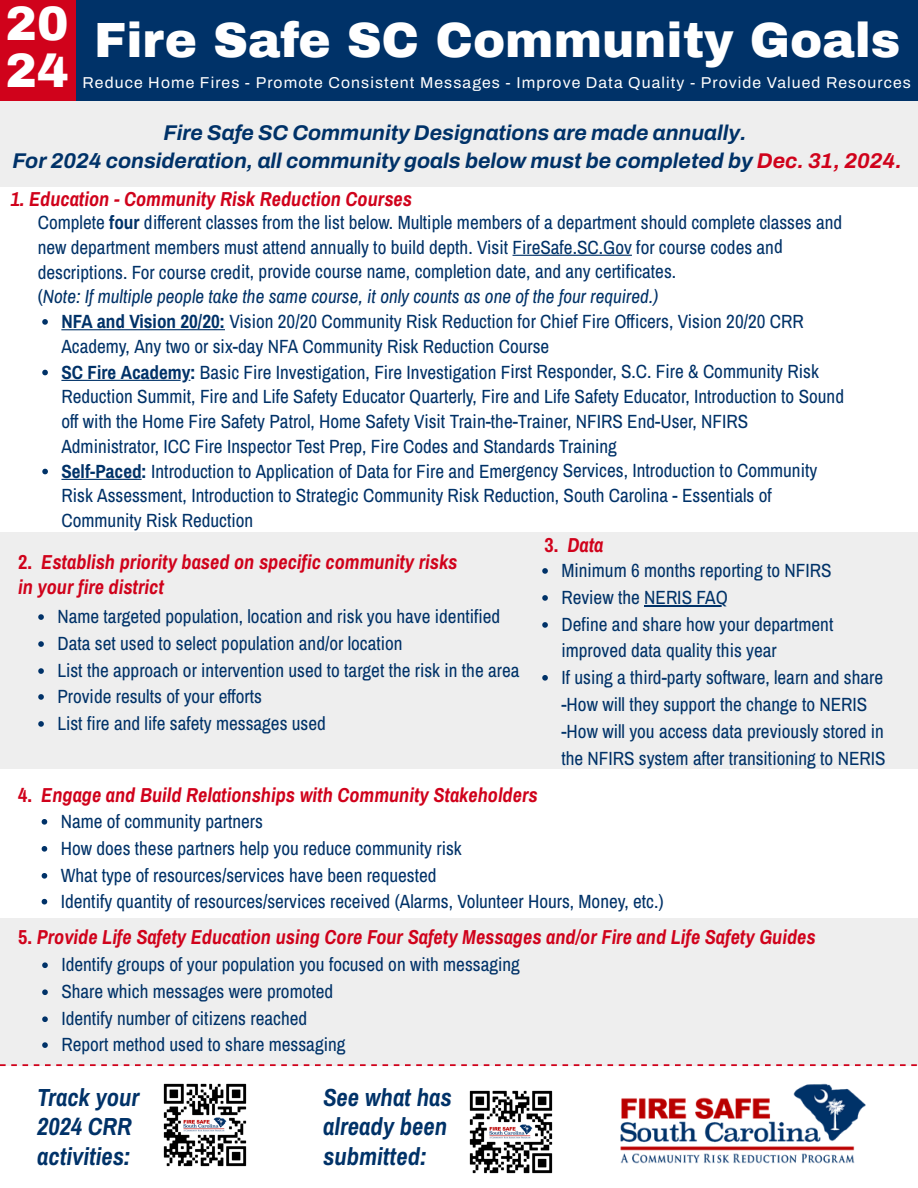
<style>
.page{position:relative;width:918px;height:1188px;background:#fff}
.page>*{position:absolute;margin:0;border:0;box-sizing:border-box;transform-origin:0 0}
.t1{font:900 48.3px "Archivo";color:#fff}
.t2{font:900 47.25px "Archivo";color:#fff}
.t3{font:italic 700 24.75px/29.8px "Archivo Narrow";color:#003268}
.t4{font:italic 700 21.3px "Archivo";color:#003268}
.t5{font:italic 700 20.25px/24.8px "Archivo Narrow";color:#d0021b}
.t6{font:19.2px/24.8px "Archivo Narrow";color:#003268}
.t7{font:italic 19.2px "Archivo Narrow";color:#003268}
.t8{font:15.75px "Archivo";letter-spacing:.07em;color:#fff}
.s1{color:#d0021b}
.s2{font-weight:700}
.s3{font-style:normal}
</style>
<div class="page">
<div style="left:0;top:918px;width:918px;height:147px;background:#eee"></div>
<div style="left:0;top:532px;width:918px;height:236px;background:#eee"></div>
<div style="left:0;top:0;width:918px;height:102px;background:#003268"></div>
<div style="left:0;top:0;width:75px;height:102px;background:#d0021b"></div>
<div style="left:0;top:102px;width:918px;height:85px;background:#eee"></div>
<img style="left:620px;top:1083px;width:246px;height:81px">
<svg style="left:0;top:1064px;width:28px;height:2px"></svg>
<svg style="left:45px;top:1064px;width:28px;height:2px"></svg>
<svg style="left:90px;top:1064px;width:28px;height:2px"></svg>
<svg style="left:135px;top:1064px;width:28px;height:2px"></svg>
<svg style="left:180px;top:1064px;width:28px;height:2px"></svg>
<svg style="left:225px;top:1064px;width:28px;height:2px"></svg>
<svg style="left:270px;top:1064px;width:28px;height:2px"></svg>
<svg style="left:315px;top:1064px;width:28px;height:2px"></svg>
<svg style="left:360px;top:1064px;width:28px;height:2px"></svg>
<svg style="left:405px;top:1064px;width:28px;height:2px"></svg>
<svg style="left:450px;top:1064px;width:28px;height:2px"></svg>
<svg style="left:495px;top:1064px;width:28px;height:2px"></svg>
<svg style="left:540px;top:1064px;width:28px;height:2px"></svg>
<svg style="left:585px;top:1064px;width:28px;height:2px"></svg>
<svg style="left:630px;top:1064px;width:28px;height:2px"></svg>
<svg style="left:675px;top:1064px;width:28px;height:2px"></svg>
<svg style="left:720px;top:1064px;width:28px;height:2px"></svg>
<svg style="left:765px;top:1064px;width:28px;height:2px"></svg>
<svg style="left:810px;top:1064px;width:28px;height:2px"></svg>
<svg style="left:855px;top:1064px;width:28px;height:2px"></svg>
<svg style="left:900px;top:1064px;width:18px;height:2px"></svg>
<hr style="left:513px;top:255px;width:119px;height:1px;background:#003268">
<svg style="left:42px;top:319px;width:6px;height:6px"></svg>
<hr style="left:61px;top:329px;width:164px;height:1px;background:#003268">
<svg style="left:42px;top:370px;width:6px;height:5px"></svg>
<hr style="left:61px;top:380px;width:129px;height:1px;background:#003268">
<svg style="left:42px;top:469px;width:6px;height:5px"></svg>
<hr style="left:61px;top:479px;width:81px;height:1px;background:#003268">
<svg style="left:42px;top:962px;width:6px;height:6px"></svg>
<svg style="left:42px;top:989px;width:6px;height:6px"></svg>
<svg style="left:42px;top:1016px;width:6px;height:6px"></svg>
<svg style="left:42px;top:1042px;width:6px;height:6px"></svg>
<svg style="left:42px;top:819px;width:5px;height:6px"></svg>
<svg style="left:42px;top:846px;width:5px;height:6px"></svg>
<svg style="left:42px;top:873px;width:5px;height:6px"></svg>
<svg style="left:42px;top:899px;width:5px;height:5px"></svg>
<svg style="left:38px;top:614px;width:6px;height:6px"></svg>
<svg style="left:38px;top:641px;width:6px;height:6px"></svg>
<svg style="left:38px;top:668px;width:6px;height:6px"></svg>
<svg style="left:38px;top:694px;width:6px;height:6px"></svg>
<svg style="left:38px;top:721px;width:6px;height:6px"></svg>
<svg style="left:542px;top:568px;width:6px;height:6px"></svg>
<svg style="left:542px;top:595px;width:6px;height:6px"></svg>
<hr style="left:644px;top:605px;width:84px;height:1px;background:#003268">
<svg style="left:542px;top:622px;width:6px;height:6px"></svg>
<svg style="left:542px;top:675px;width:6px;height:6px"></svg>
<img style="left:163px;top:1083px;width:84px;height:84px">
<img style="left:469px;top:1090px;width:84px;height:84px">
<p class="t2" style="left:6px;top:-2px;width:64px">20</p>
<p class="t2" style="left:6px;top:45px;width:64px">24</p>
<p class="t1" style="left:94px;top:15px;width:808px">Fire Safe SC Community Goals</p>
<p class="t8" style="left:83px;top:74px;width:830px">Reduce Home Fires - Promote Consistent Messages - Improve Data Quality - Provide Valued Resources</p>
<p class="t4" style="left:164px;top:121px;width:585px">Fire Safe SC Community Designations are made annually.</p>
<p class="t4" style="left:13px;top:149px;width:891px">For 2024 consideration, all community goals below must be completed by <span class="s1">Dec. 31, 2024.</span></p>
<p class="t5" style="left:11px;top:187px;width:403px">1. Education - Community Risk Reduction Courses</p>
<p class="t6" style="left:38px;top:210px;width:806px">Complete <span class="s2">four</span> different classes from the list below. Multiple members of a department should complete classes and new department members must attend annually to build depth. Visit FireSafe.SC.Gov for course codes and descriptions. For course credit, provide course name, completion date, and any certificates.</p>
<p class="t7" style="left:38px;top:283px;width:622px"><span class="s3">(</span>Note: If multiple people take the same course, it only counts as one of the four required.)</p>
<p class="t6" style="left:61px;top:308px;width:744px"><span class="s2">NFA and Vision 20/20:</span> Vision 20/20 Community Risk Reduction for Chief Fire Officers, Vision 20/20 CRR<br>Academy, Any two or six-day NFA Community Risk Reduction Course</p>
<p class="t6" style="left:61px;top:359px;width:784px"><span class="s2">SC Fire Academy:</span> Basic Fire Investigation, Fire Investigation First Responder, S.C. Fire &amp; Community Risk Reduction Summit, Fire and Life Safety Educator Quarterly, Fire and Life Safety Educator, Introduction to Sound off with the Home Fire Safety Patrol, Home Safety Visit Train-the-Trainer, NFIRS End-User, NFIRS Administrator, ICC Fire Inspector Test Prep, Fire Codes and Standards Training</p>
<p class="t6" style="left:61px;top:458px;width:757px"><span class="s2">Self-Paced:</span> Introduction to Application of Data for Fire and Emergency Services, Introduction to Community<br>Risk Assessment, Introduction to Strategic Community Risk Reduction, South Carolina - Essentials of<br>Community Risk Reduction</p>
<p class="t5" style="left:18px;top:550px;width:441px"><span class="s3">2.</span> Establish priority based on specific community risks in your fire district</p>
<p class="t6" style="left:57px;top:604px;width:444px">Name targeted population, location and risk you have identified</p>
<p class="t6" style="left:57px;top:631px;width:347px">Data set used to select population and/or location</p>
<p class="t6" style="left:57px;top:658px;width:464px">List the approach or intervention used to target the risk in the area</p>
<p class="t6" style="left:57px;top:684px;width:206px">Provide results of your efforts</p>
<p class="t6" style="left:57px;top:711px;width:270px">List fire and life safety messages used</p>
<p class="t5" style="left:544px;top:533px;width:61px"><span class="s3">3.</span> Data</p>
<p class="t6" style="left:561px;top:558px;width:272px">Minimum 6 months reporting to NFIRS</p>
<p class="t6" style="left:561px;top:585px;width:168px">Review the NERIS FAQ</p>
<p class="t6" style="left:561px;top:611px;width:273px;line-height:25.8px">Define and share how your department improved data quality this year</p>
<p class="t6" style="left:561px;top:664px;width:323px;line-height:27px">If using a third-party software, learn and share -How will they support the change to NERIS</p>
<p class="t6" style="left:561px;top:718px;width:326px;line-height:27px">-How will you access data previously stored in the NFIRS system after transitioning to NERIS</p>
<p class="t5" style="left:18px;top:782px;width:521px"><span class="s3">4.</span> Engage and Build Relationships with Community Stakeholders</p>
<p class="t6" style="left:61px;top:809px;width:204px">Name of community partners</p>
<p class="t6" style="left:61px;top:836px;width:402px">How does these partners help you reduce community risk</p>
<p class="t6" style="left:61px;top:863px;width:377px">What type of resources/services have been requested</p>
<p class="t6" style="left:61px;top:889px;width:604px">Identify quantity of resources/services received (Alarms, Volunteer Hours, Money, etc.)</p>
<p class="t5" style="left:18px;top:925px;width:799px"><span class="s3">5.</span> Provide Life Safety Education using Core Four Safety Messages and/or Fire and Life Safety Guides</p>
<p class="t6" style="left:61px;top:952px;width:460px">Identify groups of your population you focused on with messaging</p>
<p class="t6" style="left:61px;top:979px;width:273px">Share which messages were promoted</p>
<p class="t6" style="left:61px;top:1006px;width:247px">Identify number of citizens reached</p>
<p class="t6" style="left:61px;top:1032px;width:286px">Report method used to share messaging</p>
<p class="t3" style="left:37px;top:1082px;width:104px">Track your<br>2024 CRR activities:</p>
<p class="t3" style="left:323px;top:1082px;width:130px">See what has already been submitted:</p>
</div>
